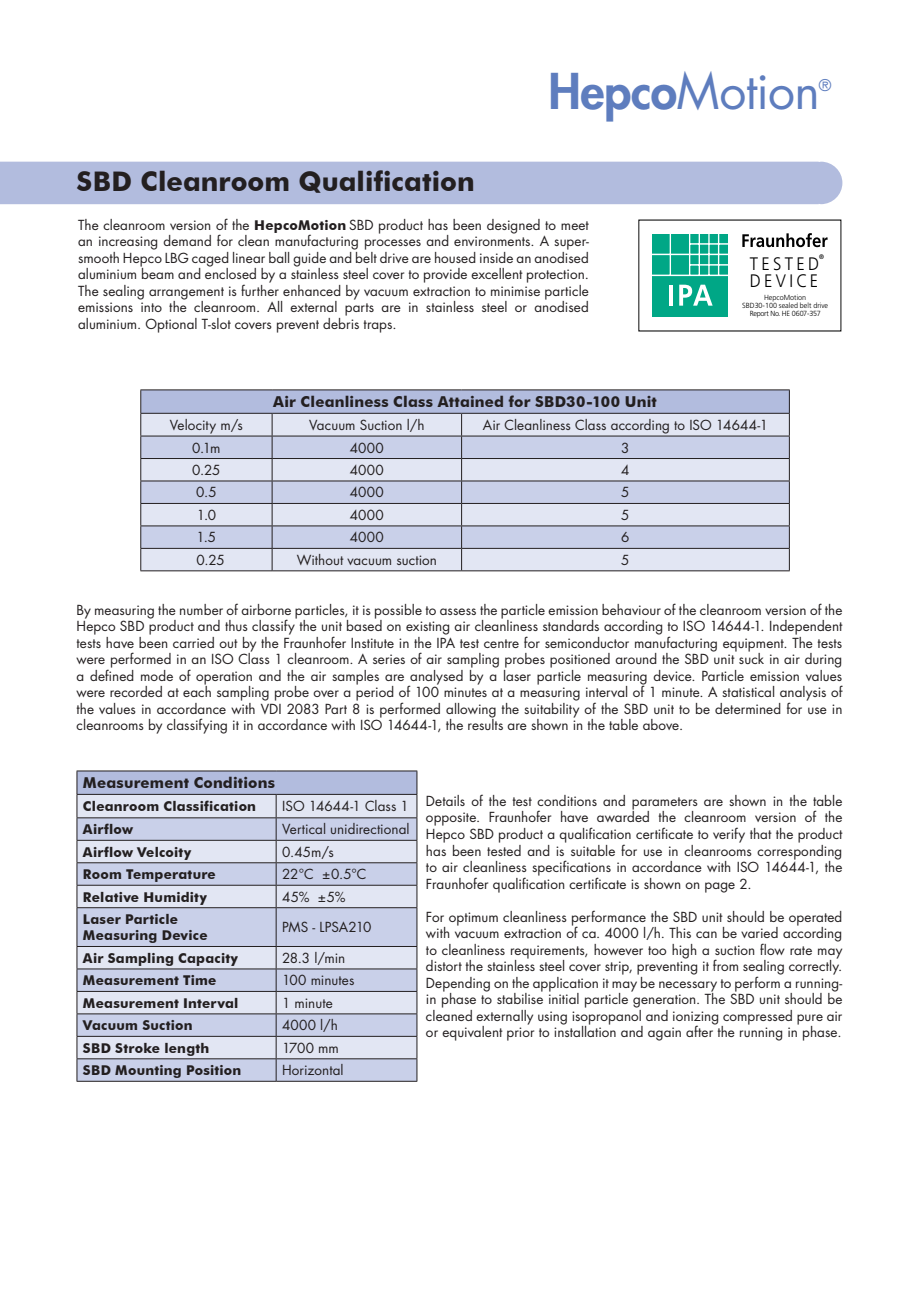
<style>
.page{position:relative;width:919px;height:1289px;background:#fff}
.page>*{position:absolute;margin:0;border:0;box-sizing:border-box;transform-origin:0 0}
.t1{font:48px "Futura";letter-spacing:-.015em;color:#5e7dbe}
.t2{font:700 27px "Futura BT";color:#231f20}
.t3{font:300 18px/16.8px "Frutiger";letter-spacing:.2em;color:#000;scale:.92 1}
.t4{font:15.75px "Futura";color:#5e7dbe}
.t5{font:700 15px "Futura BT";letter-spacing:.01em;color:#231f20}
.t6{font:13.5px/16.5px "Futura";letter-spacing:.005em;color:#231f20;text-align:justify}
.t7{font:700 13.5px/16.5px "Futura BT";letter-spacing:.015em;color:#231f20}
.t8{font:300 7.35px/8.2px "Frutiger";letter-spacing:-.005em;color:#000;text-align:center}
.t9{font:6.6px "Frutiger";color:#000;scale:.92 1}
.s1{font-family:"Futura Std";font-weight:800}
.s2{font-family:"Futura BT";font-weight:700}
</style>
<div class="page">
<div style="left:0;top:162px;width:842px;height:42px;background:#b2bcde"></div>
<div style="left:652px;top:234px;width:75px;height:82px;background:#00a786"></div>
<hr style="left:649px;top:275px;width:80px;height:1px;background:#fff">
<hr style="left:649px;top:254px;width:80px;height:1px;background:#fff">
<hr style="left:669px;top:231px;width:2px;height:44px;background:#fff">
<hr style="left:708px;top:231px;width:1px;height:44px;background:#fff">
<hr style="left:698px;top:231px;width:2px;height:44px;background:#fff">
<hr style="left:717px;top:231px;width:2px;height:44px;background:#fff">
<hr style="left:689px;top:243px;width:40px;height:2px;background:#fff">
<hr style="left:689px;top:264px;width:40px;height:1px;background:#fff">
<hr style="left:689px;top:231px;width:1px;height:44px;background:#fff">
<hr style="left:669px;top:285px;width:4px;height:21px;background:#fff">
<svg style="left:679px;top:285px;width:33px;height:21px"></svg>
<svg style="left:742px;top:233px;width:85px;height:14px"></svg>
<hr style="left:140px;top:389px;width:132px;height:1px;background:#231f20">
<hr style="left:272px;top:389px;width:189px;height:1px;background:#231f20">
<hr style="left:461px;top:389px;width:328px;height:1px;background:#231f20">
<svg style="left:140px;top:390px;width:650px;height:180px;background:#cacfe2"></svg>
<hr style="left:140px;top:570px;width:132px;height:1px;background:#231f20">
<hr style="left:272px;top:570px;width:189px;height:1px;background:#231f20">
<hr style="left:461px;top:570px;width:328px;height:1px;background:#231f20">
<hr style="left:77px;top:770px;width:199px;height:1px;background:#231f20">
<hr style="left:276px;top:770px;width:141px;height:1px;background:#231f20">
<svg style="left:77px;top:771px;width:340px;height:309px;background:#cacfe3"></svg>
<hr style="left:77px;top:1080px;width:199px;height:1px;background:#231f20">
<hr style="left:276px;top:1080px;width:141px;height:1px;background:#231f20">
<p class="t2" style="left:77px;top:165px;width:399px">SBD Cleanroom Qualification</p>
<p class="t1" style="left:548px;top:61px;width:273px"><span class="s1">Hepco</span>Motion</p>
<p class="t4" style="left:818px;top:75px;width:14px">®</p>
<p class="t6" style="left:78px;top:217px;width:512px">The cleanroom version of the <span class="s2">HepcoMotion</span> SBD product has been designed to meet an increasing demand for clean manufacturing processes and environments. A super&shy;smooth Hepco LBG caged linear ball guide and belt drive are housed inside an anodised aluminium beam and enclosed by a stainless steel cover to provide excellent protection.<br>The sealing arrangement is further enhanced by vacuum extraction to minimise particle emissions into the cleanroom. All external parts are in stainless steel or anodised aluminium. Optional T-slot covers prevent debris traps.</p>
<p class="t5" style="left:273px;top:393px;width:385px">Air Cleanliness Class Attained for SBD30-100 Unit</p>
<p class="t9" style="left:819px;top:253px;width:7px">®</p>
<p class="t3" style="left:749px;top:256px;width:77px">TESTED<br>DEVICE</p>
<p class="t8" style="left:742px;top:293px;width:87px">HepcoMotion<br>SBD30-100 sealed belt drive<br>Report No. HE 0607-357</p>
<p class="t6" style="left:170px;top:417px;width:75px">Velocity m/s</p>
<p class="t6" style="left:309px;top:417px;width:117px">Vacuum Suction l/h</p>
<p class="t6" style="left:483px;top:417px;width:286px">Air Cleanliness Class according to ISO 14644-1</p>
<p class="t6" style="left:192px;top:439px;width:30px">0.1m</p>
<p class="t6" style="left:350px;top:439px;width:35px">4000</p>
<p class="t6" style="left:621px;top:439px;width:10px">3</p>
<p class="t6" style="left:192px;top:462px;width:30px">0.25</p>
<p class="t6" style="left:350px;top:462px;width:35px">4000</p>
<p class="t6" style="left:621px;top:462px;width:10px">4</p>
<p class="t6" style="left:196px;top:484px;width:22px">0.5</p>
<p class="t6" style="left:350px;top:484px;width:35px">4000</p>
<p class="t6" style="left:621px;top:484px;width:10px">5</p>
<p class="t6" style="left:197px;top:507px;width:21px">1.0</p>
<p class="t6" style="left:350px;top:507px;width:35px">4000</p>
<p class="t6" style="left:621px;top:507px;width:10px">5</p>
<p class="t6" style="left:196px;top:529px;width:21px">1.5</p>
<p class="t6" style="left:350px;top:529px;width:35px">4000</p>
<p class="t6" style="left:621px;top:529px;width:10px">6</p>
<p class="t6" style="left:196px;top:551px;width:30px">0.25</p>
<p class="t6" style="left:297px;top:551px;width:142px">Without vacuum suction</p>
<p class="t6" style="left:621px;top:551px;width:10px">5</p>
<p class="t6" style="left:77px;top:601px;width:767px">By measuring the number of airborne particles, it is possible to assess the particle emission behaviour of the cleanroom version of the Hepco SBD product and thus classify the unit based on existing air cleanliness standards according to ISO 14644-1. Independent tests have been carried out by the Fraunhofer Institute in the IPA test centre for semiconductor manufacturing equipment. The tests were performed in an ISO Class 1 cleanroom. A series of air sampling probes positioned around the SBD unit suck in air during a defined mode of operation and the air samples are analysed by a laser particle measuring device. Particle emission values were recorded at each sampling probe over a period of 100 minutes at a measuring interval of 1 minute. A statistical analysis of the values in accordance with VDI 2083 Part 8 is performed allowing the suitability of the SBD unit to be determined for use in cleanrooms by classifying it in accordance with ISO 14644-1, the results are shown in the table above.</p>
<p class="t5" style="left:83px;top:774px;width:194px">Measurement Conditions</p>
<p class="t7" style="left:83px;top:798px;width:175px">Cleanroom Classification</p>
<p class="t6" style="left:282px;top:798px;width:128px">ISO 14644-1 Class 1</p>
<p class="t7" style="left:83px;top:821px;width:51px">Airflow</p>
<p class="t6" style="left:282px;top:821px;width:129px">Vertical unidirectional</p>
<p class="t7" style="left:83px;top:843px;width:110px">Airflow Velcoity</p>
<p class="t6" style="left:282px;top:843px;width:53px">0.45m/s</p>
<p class="t7" style="left:83px;top:866px;width:134px">Room Temperature</p>
<p class="t6" style="left:282px;top:866px;width:86px">22°C ±0.5°C</p>
<p class="t7" style="left:83px;top:888px;width:125px">Relative Humidity</p>
<p class="t6" style="left:282px;top:888px;width:65px">45% ±5%</p>
<p class="t7" style="left:83px;top:910px;width:126px">Laser Particle<br>Measuring Device</p>
<p class="t6" style="left:282px;top:919px;width:91px">PMS - LPSA210</p>
<p class="t7" style="left:83px;top:949px;width:157px">Air Sampling Capacity</p>
<p class="t6" style="left:282px;top:949px;width:65px">28.3 l/min</p>
<p class="t7" style="left:83px;top:972px;width:135px">Measurement Time</p>
<p class="t6" style="left:282px;top:972px;width:74px">100 minutes</p>
<p class="t7" style="left:83px;top:994px;width:157px">Measurement Interval</p>
<p class="t6" style="left:282px;top:994px;width:52px">1 minute</p>
<p class="t7" style="left:83px;top:1017px;width:111px">Vacuum Suction</p>
<p class="t6" style="left:282px;top:1017px;width:57px">4000 l/h</p>
<p class="t7" style="left:83px;top:1039px;width:128px">SBD Stroke length</p>
<p class="t6" style="left:282px;top:1039px;width:58px">1700 mm</p>
<p class="t7" style="left:83px;top:1061px;width:160px">SBD Mounting Position</p>
<p class="t6" style="left:282px;top:1062px;width:63px">Horizontal</p>
<p class="t6" style="left:426px;top:793px;width:418px">Details of the test conditions and parameters are shown in the table opposite. Fraunhofer have awarded the cleanroom version of the Hepco SBD product a qualification certificate to verify that the product has been tested and is suitable for use in cleanrooms corresponding to air cleanliness specifications in accordance with ISO 14644-1, the Fraunhofer qualification certificate is shown on page 2.</p>
<p class="t6" style="left:426px;top:908px;width:418px">For optimum cleanliness performance the SBD unit should be operated with vacuum extraction of ca. 4000 l/h. This can be varied according to cleanliness requirements, however too high a suction flow rate may distort the stainless steel cover strip, preventing it from sealing correctly.<br>Depending on the application it may be necessary to perform a running&shy;in phase to stabilise initial particle generation. The SBD unit should be cleaned externally using isopropanol and ionizing compressed pure air or equivalent prior to installation and again after the running in phase.</p>
</div>
